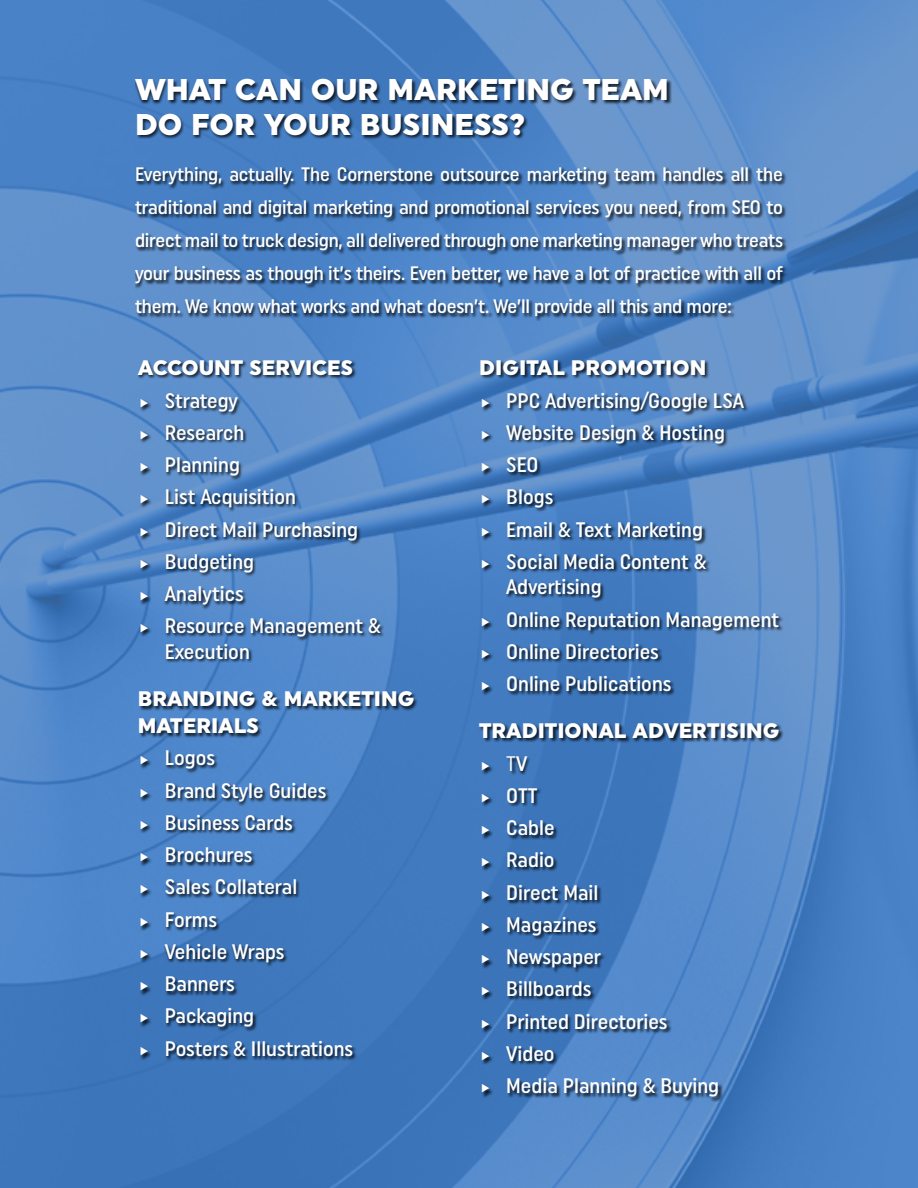
<style>
.page{position:relative;width:918px;height:1188px;background:#fff}
.page>*{position:absolute;margin:0;border:0;box-sizing:border-box;transform-origin:0 0}
.t1{font:900 30px/34.5px "Uniform";color:#fff}
.t2{font:500 21px/32.2px "Uniform Condensed";color:#fff}
.t3{font:900 21px/27px "Uniform";color:#fff}
.t4{font:500 19.5px/33px "Uniform Condensed";letter-spacing:-.01em;color:#fff;text-align:justify}
.s1{font-weight:400}
</style>
<div class="page">
<img style="left:0;top:0;width:918px;height:1188px">
<div style="left:135px;top:80px;width:652px;height:242px;background:#000;opacity:.75"></div>
<div style="left:138px;top:359px;width:646px;height:743px;background:#000;opacity:.75"></div>
<svg style="left:141px;top:398px;width:7px;height:9px"></svg>
<svg style="left:141px;top:431px;width:7px;height:8px"></svg>
<svg style="left:141px;top:463px;width:7px;height:8px"></svg>
<svg style="left:141px;top:495px;width:7px;height:9px"></svg>
<svg style="left:141px;top:527px;width:7px;height:9px"></svg>
<svg style="left:141px;top:560px;width:7px;height:8px"></svg>
<svg style="left:141px;top:592px;width:7px;height:8px"></svg>
<svg style="left:141px;top:624px;width:7px;height:9px"></svg>
<svg style="left:141px;top:756px;width:7px;height:9px"></svg>
<svg style="left:141px;top:788px;width:7px;height:9px"></svg>
<svg style="left:141px;top:821px;width:7px;height:8px"></svg>
<svg style="left:141px;top:853px;width:7px;height:8px"></svg>
<svg style="left:141px;top:885px;width:7px;height:9px"></svg>
<svg style="left:141px;top:917px;width:7px;height:9px"></svg>
<svg style="left:141px;top:950px;width:7px;height:8px"></svg>
<svg style="left:141px;top:982px;width:7px;height:8px"></svg>
<svg style="left:141px;top:1014px;width:7px;height:9px"></svg>
<svg style="left:141px;top:1046px;width:7px;height:9px"></svg>
<svg style="left:482px;top:398px;width:7px;height:9px"></svg>
<svg style="left:482px;top:431px;width:7px;height:8px"></svg>
<svg style="left:482px;top:463px;width:7px;height:8px"></svg>
<svg style="left:482px;top:495px;width:7px;height:9px"></svg>
<svg style="left:482px;top:527px;width:7px;height:9px"></svg>
<svg style="left:482px;top:560px;width:7px;height:8px"></svg>
<svg style="left:482px;top:617px;width:7px;height:9px"></svg>
<svg style="left:482px;top:650px;width:7px;height:8px"></svg>
<svg style="left:482px;top:682px;width:7px;height:8px"></svg>
<svg style="left:482px;top:761px;width:7px;height:9px"></svg>
<svg style="left:482px;top:794px;width:7px;height:8px"></svg>
<svg style="left:482px;top:826px;width:7px;height:8px"></svg>
<svg style="left:482px;top:858px;width:7px;height:9px"></svg>
<svg style="left:482px;top:890px;width:7px;height:9px"></svg>
<svg style="left:482px;top:923px;width:7px;height:8px"></svg>
<svg style="left:482px;top:955px;width:7px;height:8px"></svg>
<svg style="left:482px;top:987px;width:7px;height:9px"></svg>
<svg style="left:482px;top:1019px;width:7px;height:9px"></svg>
<svg style="left:482px;top:1052px;width:7px;height:8px"></svg>
<svg style="left:482px;top:1084px;width:7px;height:8px"></svg>
<h1 class="t1" style="left:135px;top:72px;width:536px">WHAT CAN OUR MARKETING TEAM<br>DO FOR YOUR BUSINESS?</h1>
<p class="t4" style="left:135px;top:157px;width:650px">Everything, actually. The Cornerstone outsource marketing team handles all the traditional and digital marketing and promotional services you need, from SEO to direct mail to truck design, all delivered through one marketing manager who treats your business as though it’s theirs. Even better, we have a lot of practice with all of them. We know what works and what doesn’t. We’ll provide all this and more:</p>
<p class="t3" style="left:138px;top:354px;width:217px">ACCOUNT SERVICES</p>
<p class="t2" style="left:165px;top:384px;width:217px">Strategy<br>Research<br>Planning<br>List Acquisition<br>Direct Mail Purchasing<br>Budgeting<br>Analytics<br>Resource Management &amp;</p>
<p class="t2" style="left:165px;top:635px;width:86px">Execution</p>
<p class="t3" style="left:138px;top:685px;width:278px">BRANDING &amp; MARKETING<br>MATERIALS</p>
<p class="t2" style="left:165px;top:742px;width:190px">Logos<br>Brand Style Guides<br>Business Cards<br>Brochures<br>Sales Collateral<br>Forms<br>Vehicle Wraps<br>Banners<br>Packaging<br>Posters &amp; Illustrations</p>
<p class="t3" style="left:479px;top:354px;width:229px">DIGITAL PROMOTION</p>
<p class="t2" style="left:506px;top:384px;width:239px">PPC Advertising/Google LSA<br>Website Design &amp; Hosting<br>SEO<br>Blogs<br>Email &amp; Text Marketing<br>Social Media Content &amp;</p>
<p class="t2" style="left:506px;top:571px;width:274px">Advertising<br>Online Reputation Management<br>Online Directories<br>Online Publications</p>
<p class="t3" style="left:479px;top:717px;width:302px">TRADITIONAL ADVERTISING</p>
<p class="t2" style="left:506px;top:747px;width:215px"><span class="s1">T</span>V<br>OTT<br>Cable<br>Radio<br>Direct Mail<br>Magazines<br>Newspaper<br>Billboards<br>Printed Directories<br>Video<br>Media Planning &amp; Buying</p>
</div>
